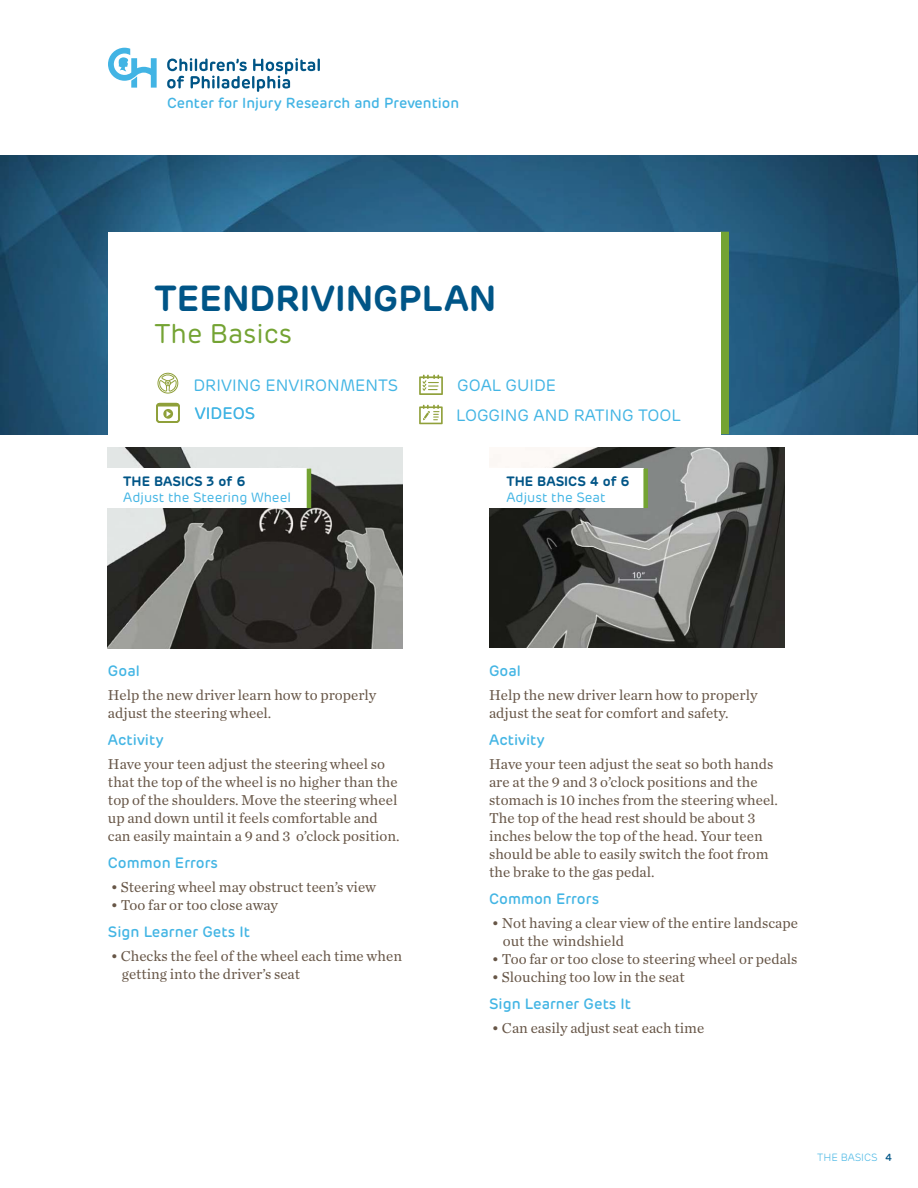
<style>
.page{position:relative;width:918px;height:1188px;background:#fff}
.page>*{position:absolute;margin:0;border:0;box-sizing:border-box;transform-origin:0 0}
.t1{font:600 36px "Rubrik";color:#005587}
.t2{font:27px "Rubrik";color:#74a333}
.t3{font:16.5px "Rubrik";color:#43b5e4}
.t4{font:15px/18px "Chronicle Text G1";color:#675647}
.t5{font:500 15px "Rubrik";color:#43b5e4}
.t6{font:500 14.55px "Rubrik";color:#42b4e4}
.t7{font:13.5px "Rubrik";color:#43b5e4}
.t8{font:600 13.5px "Rubrik";color:#005587}
.t9{font:300 10.5px "Rubrik";color:#43b5e4}
.t10{font:500 10.5px "Rubrik";color:#005587}
</style>
<div class="page">
<svg style="left:108px;top:48px;width:49px;height:40px"></svg>
<svg style="left:167px;top:58px;width:153px;height:34px"></svg>
<img style="left:0;top:156px;width:918px;height:278px">
<div style="left:720px;top:232px;width:9px;height:202px;background:#74a333"></div>
<img style="left:108px;top:448px;width:295px;height:200px">
<div style="left:99px;top:469px;width:210px;height:39px;background:#fff"></div>
<hr style="left:307px;top:469px;width:4px;height:39px;background:#74a333">
<img style="left:489px;top:447px;width:295px;height:201px">
<div style="left:486px;top:469px;width:158px;height:39px;background:#fff"></div>
<div style="left:643px;top:469px;width:5px;height:39px;background:#74a333"></div>
<div style="left:108px;top:232px;width:612px;height:206px;background:#fff"></div>
<svg style="left:419px;top:375px;width:24px;height:20px"></svg>
<svg style="left:419px;top:405px;width:24px;height:19px"></svg>
<svg style="left:156px;top:403px;width:24px;height:20px"></svg>
<svg style="left:157px;top:373px;width:21px;height:21px"></svg>
<p class="t6" style="left:167px;top:93px;width:294px">Center for Injury Research and Prevention</p>
<h1 class="t1" style="left:154px;top:275px;width:344px">TEENDRIVINGPLAN</h1>
<h2 class="t2" style="left:154px;top:316px;width:139px">The Basics</h2>
<p class="t3" style="left:457px;top:375px;width:100px">GOAL GUIDE</p>
<p class="t3" style="left:195px;top:403px;width:62px">VIDEOS</p>
<p class="t3" style="left:456px;top:405px;width:226px">LOGGING AND RATING TOOL</p>
<p class="t3" style="left:193px;top:374px;width:206px">DRIVING ENVIRONMENTS</p>
<p class="t8" style="left:123px;top:472px;width:124px">THE BASICS 3 of 6</p>
<p class="t7" style="left:123px;top:488px;width:169px">Adjust the Steering Wheel</p>
<p class="t8" style="left:506px;top:472px;width:125px">THE BASICS 4 of 6</p>
<p class="t7" style="left:506px;top:488px;width:101px">Adjust the Seat</p>
<p class="t5" style="left:108px;top:662px;width:33px">Goal</p>
<p class="t4" style="left:108px;top:686px;width:270px">Help the new driver learn how to properly adjust the steering wheel.</p>
<p class="t5" style="left:108px;top:731px;width:57px">Activity</p>
<p class="t4" style="left:108px;top:755px;width:293px">Have your teen adjust the steering wheel so that the top of the wheel is no higher than the top of the shoulders. Move the steering wheel up and down until it feels comfortable and can easily maintain a 9 and 3 o’clock position.</p>
<p class="t5" style="left:108px;top:854px;width:112px">Common Errors</p>
<p class="t4" style="left:111px;top:878px;width:267px">• Steering wheel may obstruct teen’s view</p>
<p class="t4" style="left:111px;top:896px;width:169px">• Too far or too close away</p>
<p class="t5" style="left:108px;top:923px;width:143px">Sign Learner Gets It</p>
<p class="t4" style="left:122px;top:947px;width:282px;text-indent:-11px">• Checks the feel of the wheel each time when getting into the driver’s seat</p>
<p class="t5" style="left:489px;top:661px;width:33px">Goal</p>
<p class="t4" style="left:489px;top:685px;width:270px">Help the new driver learn how to properly adjust the seat for comfort and safety.</p>
<p class="t5" style="left:489px;top:730px;width:57px">Activity</p>
<p class="t4" style="left:489px;top:754px;width:290px">Have your teen adjust the seat so both hands are at the 9 and 3 o’clock positions and the stomach is 10 inches from the steering wheel.<br>The top of the head rest should be about 3 inches below the top of the head. Your teen should be able to easily switch the foot from the brake to the gas pedal.</p>
<p class="t5" style="left:489px;top:889px;width:112px">Common Errors</p>
<p class="t4" style="left:503px;top:913px;width:297px;text-indent:-11px">• Not having a clear view of the entire landscape out the windshield</p>
<p class="t4" style="left:492px;top:949px;width:307px">• Too far or too close to steering wheel or pedals</p>
<p class="t4" style="left:492px;top:967px;width:194px">• Slouching too low in the seat</p>
<p class="t5" style="left:489px;top:994px;width:143px">Sign Learner Gets It</p>
<p class="t4" style="left:492px;top:1018px;width:214px">• Can easily adjust seat each time</p>
<p class="t9" style="left:817px;top:1151px;width:62px">THE BASICS</p>
<p class="t10" style="left:885px;top:1151px;width:9px">4</p>
</div>
